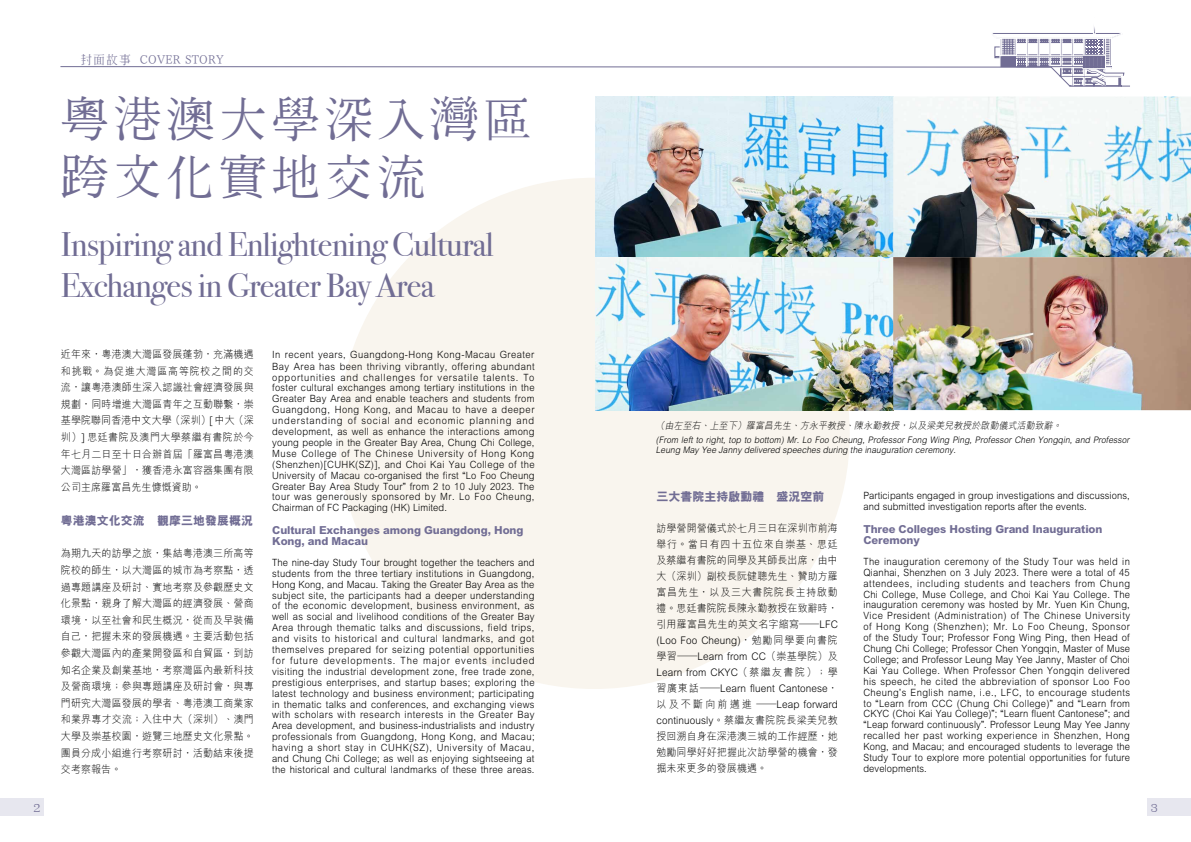
<style>
.page{position:relative;width:1191px;height:842px;background:#fff}
.page>*{position:absolute;margin:0;border:0;box-sizing:border-box;transform-origin:0 0}
.t1{font:47.9px/57.5px "XANO mincho U32";letter-spacing:.1em;color:#716d94}
.t2{font:34px/40.8px "Bodoni Svty Two ITCTT";letter-spacing:-.02em;color:#716d94}
.t3{font:800 12px "M Hei HK";color:#716d94}
.t4{font:12px "Tsuku Min Pro L";letter-spacing:.02em;color:#716d94;scale:.94 1}
.t5{font:12px "XANO mincho U32";color:#716d94}
.t6{font:800 11px/10.9px "M Hei HK";letter-spacing:-.01em;color:#716d94}
.t7{font:300 10.5px/16.6px "M Hei HK";letter-spacing:.02em;color:#000;text-align:justify;scale:.95 1}
.t8{font:300 10px/10.9px "M Hei HK";letter-spacing:.015em;color:#000;text-align:justify;scale:.94 1}
.t9{font:300 10px/12px "M Hei HK";letter-spacing:.05em;color:#000;scale:.94 1}
.t10{font:italic 300 9.5px "M Hei HK";color:#000;scale:.94 1}
.t11{font:italic 300 9px/10px "M Hei HK";color:#000;scale:.94 1}
.s1{font-family:"Kochi Mincho"}
.s2{font-family:"DF Ming Md HK BF"}
.s3{font-family:"Arial";font-weight:400}
</style>
<div class="page">
<div style="left:0;top:799px;width:43px;height:17px;background:#e7e7ef"></div>
<div style="left:1148px;top:799px;width:43px;height:17px;background:#e7e7ef"></div>
<svg style="left:60px;top:27px;width:1070px;height:60px"></svg>
<div style="left:338px;top:178px;width:511px;height:511px;background:#f9f5ee;border-radius:50%"></div>
<img style="left:595px;top:96px;width:596px;height:314px">
<p class="t4" style="left:81px;top:49px;width:154px"><span class="s1">封面故事</span> COVER STORY</p>
<h1 class="t1" style="left:61px;top:91px;width:471px"><span class="s2">粵</span>港<span class="s2">澳</span>大學深入灣區<span class="s2">跨</span>文化<span class="s2">實</span>地交流</h1>
<h2 class="t2" style="left:61px;top:220px;width:434px">Inspiring and Enlightening Cultural<br>Exchanges in Greater Bay Area</h2>
<p class="t7" style="left:61px;top:345px;width:204px">近年來，粵港澳大灣區發展蓬勃，充滿機遇和挑戰。為促進大灣區高等院校之間的交流，讓粵港澳師生深入認識社會經濟發展與規劃，同時增進大灣區青年之互動聯繫，崇基學院聯同香港中文大學（深圳）[ 中大（深圳）] 思廷書院及澳門大學蔡繼有書院於今年七月二日至十日合辦首屆「羅富昌粵港澳大灣區訪學營」，獲香港永富容器集團有限公司主席羅富昌先生慷慨資助。</p>
<p class="t3" style="left:61px;top:513px;width:193px">粵港澳文化交流　觀摩三地發展概況</p>
<p class="t7" style="left:61px;top:545px;width:204px">為期九天的訪學之旅，集結粵港澳三所高等院校的師生，以大灣區的城市為考察點，透過專題講座及研討、實地考察及參觀歷史文化景點，親身了解大灣區的經濟發展、營商環境，以至社會和民生概況，從而及早裝備自己，把握未來的發展機遇。主要活動包括參觀大灣區內的產業開發區和自貿區，到訪知名企業及創業基地，考察灣區內最新科技及營商環境；參與專題講座及研討會，與專門研究大灣區發展的學者、粵港澳工商業家和業界專才交流；入住中大（深圳）、澳門大學及崇基校園，遊覽三地歷史文化景點。團員分成小組進行考察研討，活動結束後提交考察報告。</p>
<p class="t9" style="left:272px;top:348px;width:281px">In recent years, Guangdong-Hong Kong-Macau Greater<br>Bay Area has been thriving vibrantly, offering abundant</p>
<p class="t8" style="left:272px;top:371px;width:281px">opportunities and challenges for versatile talents. To foster cultural exchanges among tertiary institutions in the Greater Bay Area and enable teachers and students from Guangdong, Hong Kong, and Macau to have a deeper understanding of social and economic planning and development, as well as enhance the interactions among young people in the Greater Bay Area, Chung Chi College, Muse College of The Chinese University of Hong Kong (Shenzhen)[CUHK(SZ)], and Choi Kai Yau College of the University of Macau co-organised the first <span class="s3">“</span>Lo Foo Cheung Greater Bay Area Study Tour<span class="s3">”</span> from 2 to 10 July 2023. The tour was generously sponsored by Mr. Lo Foo Cheung, Chairman of FC Packaging (HK) Limited.</p>
<p class="t6" style="left:272px;top:525px;width:253px">Cultural Exchanges among Guangdong, Hong<br>Kong, and Macau</p>
<p class="t8" style="left:272px;top:556px;width:281px">The nine-day Study Tour brought together the teachers and students from the three tertiary institutions in Guangdong, Hong Kong, and Macau. Taking the Greater Bay Area as the subject site, the participants had a deeper understanding of the economic development, business environment, as well as social and livelihood conditions of the Greater Bay Area through thematic talks and discussions, field trips, and visits to historical and cultural landmarks, and got themselves prepared for seizing potential opportunities for future developments. The major events included visiting the industrial development zone, free trade zone, prestigious enterprises, and startup bases; exploring the latest technology and business environment; participating in thematic talks and conferences, and exchanging views with scholars with research interests in the Greater Bay Area development, and business-industrialists and industry professionals from Guangdong, Hong Kong, and Macau; having a short stay in CUHK(SZ), University of Macau, and Chung Chi College; as well as enjoying sightseeing at the historical and cultural landmarks of these three areas.</p>
<p class="t10" style="left:656px;top:419px;width:436px">（由左至右、上至下）羅富昌先生、方永平教授、陳永勤教授，以及梁美兒教授於啟動儀式活動致辭。</p>
<p class="t11" style="left:656px;top:434px;width:507px">(From left to right, top to bottom) Mr. Lo Foo Cheung, Professor Fong Wing Ping, Professor Chen Yongqin, and Professor<br>Leung May Yee Janny delivered speeches during the inauguration ceremony.</p>
<p class="t3" style="left:656px;top:489px;width:169px">三大書院主持啟動禮　盛況空前</p>
<p class="t7" style="left:656px;top:520px;width:192px;line-height:16px">訪學營開營儀式於七月三日在深圳市前海舉行。當日有四十五位來自崇基、思廷及蔡繼有書院的同學及其師長出席，由中大（深圳）副校長阮健聰先生、贊助方羅富昌先生，以及三大書院院長主持啟動禮。思廷書院院長陳永勤教授在致辭時，引用羅富昌先生的英文名字縮寫—LFC (Loo Foo Cheung)，勉勵同學要向書院學習—Learn from CC（崇基學院）及Learn from CKYC（蔡繼友書院）；學習廣東話—Learn fluent Cantonese，以及不斷向前邁進 —Leap forward continuously。蔡繼友書院院長梁美兒教授回溯自身在深港澳三城的工作經歷，她勉勵同學好好把握此次訪學營的機會，發掘未來更多的發展機遇。</p>
<p class="t8" style="left:863px;top:490px;width:285px">Participants engaged in group investigations and discussions, and submitted investigation reports after the events.</p>
<p class="t6" style="left:863px;top:524px;width:240px">Three Colleges Hosting Grand Inauguration<br>Ceremony</p>
<p class="t8" style="left:863px;top:555px;width:285px">The inauguration ceremony of the Study Tour was held in Qianhai, Shenzhen on 3 July 2023. There were a total of 45 attendees, including students and teachers from Chung Chi College, Muse College, and Choi Kai Yau College. The inauguration ceremony was hosted by Mr. Yuen Kin Chung, Vice President (Administration) of The Chinese University of Hong Kong (Shenzhen); Mr. Lo Foo Cheung, Sponsor of the Study Tour; Professor Fong Wing Ping, then Head of Chung Chi College; Professor Chen Yongqin, Master of Muse College; and Professor Leung May Yee Janny, Master of Choi Kai Yau College. When Professor Chen Yongqin delivered his speech, he cited the abbreviation of sponsor Loo Foo Cheung<span class="s3">’</span>s English name, i.e., LFC, to encourage students to <span class="s3">“</span>Learn from CCC (Chung Chi College)<span class="s3">”</span> and <span class="s3">“</span>Learn from CKYC (Choi Kai Yau College)<span class="s3">”</span>; <span class="s3">“</span>Learn fluent Cantonese<span class="s3">”</span>; and <span class="s3">“</span>Leap forward continuously<span class="s3">”</span>. Professor Leung May Yee Janny recalled her past working experience in Shenzhen, Hong Kong, and Macau; and encouraged students to leverage the Study Tour to explore more potential opportunities for future developments.</p>
<p class="t5" style="left:33px;top:801px;width:8px">2</p>
<p class="t5" style="left:1150px;top:801px;width:8px">3</p>
</div>
